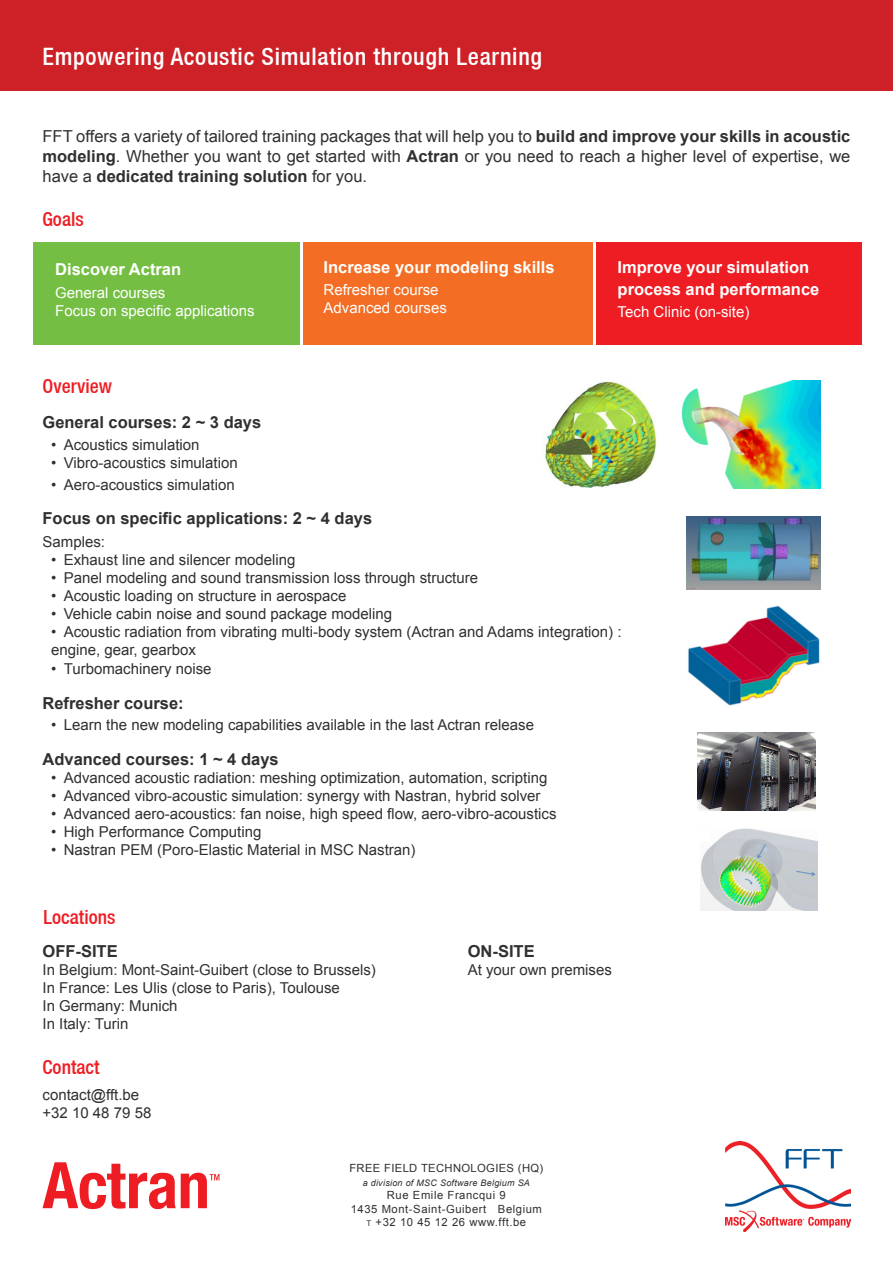
<style>
.page{position:relative;width:893px;height:1263px;background:#fff}
.page>*{position:absolute;margin:0;border:0;box-sizing:border-box;transform-origin:0 0}
.t1{font:500 condensed 24px "Helvetica Neue LT";letter-spacing:.03em;color:#fff}
.t2{font:500 condensed 19.5px "Helvetica Neue LT";color:#ee1d23}
.t3{font:16.5px/19.8px "Arial";color:#312f30;text-align:justify}
.t4{font:700 16.5px "Arial";color:#312f30}
.t5{font:700 16.5px/21.6px "Arial";color:#fff}
.t6{font:15px/18px "Arial";color:#312f30}
.t7{font:15px/18px "Arial";color:#fff}
.t8{font:11.25px/13.5px "Arial";letter-spacing:.05em;color:#312f30;text-align:center}
.t9{font:11.25px "Arial";letter-spacing:.03em;color:#312f30}
.t10{font:italic 9px "Arial";letter-spacing:.03em;color:#312f30}
.s1{font-weight:700}
.s2{font-size:7.8px}
</style>
<div class="page">
<div style="left:33px;top:242px;width:266px;height:102px;background:#74bf43"></div>
<div style="left:303px;top:242px;width:289px;height:102px;background:#f36e24"></div>
<div style="left:596px;top:242px;width:265px;height:102px;background:#ee1d23"></div>
<svg style="left:43px;top:1162px;width:176px;height:47px"></svg>
<img style="left:545px;top:381px;width:112px;height:106px">
<img style="left:681px;top:381px;width:139px;height:107px">
<img style="left:686px;top:517px;width:134px;height:72px">
<img style="left:688px;top:605px;width:132px;height:101px">
<img style="left:697px;top:733px;width:118px;height:77px">
<img style="left:700px;top:828px;width:117px;height:82px">
<div style="left:0;top:0;width:893px;height:91px;background:#cd2027"></div>
<img style="left:726px;top:1141px;width:124px;height:90px">
<h1 class="t1" style="left:43px;top:43px;width:501px">Empowering Acoustic Simulation through Learning</h1>
<p class="t3" style="left:43px;top:127px;width:809px">FFT offers a variety of tailored training packages that will help you to <span class="s1">build and improve your skills in acoustic modeling</span>. Whether you want to get started with <span class="s1">Actran</span> or you need to reach a higher level of expertise, we have a <span class="s1">dedicated training solution</span> for you.</p>
<h2 class="t2" style="left:43px;top:207px;width:43px">Goals</h2>
<p class="t5" style="left:55px;top:259px;width:127px">Discover Actran</p>
<p class="t7" style="left:55px;top:283px;width:201px">General courses<br>Focus on specific applications</p>
<h2 class="t2" style="left:43px;top:375px;width:71px">Overview</h2>
<p class="t5" style="left:324px;top:257px;width:233px">Increase your modeling skills</p>
<p class="t7" style="left:324px;top:281px;width:125px">Refresher course<br>Advanced courses</p>
<p class="t5" style="left:618px;top:257px;width:203px">Improve your simulation process and performance</p>
<p class="t7" style="left:618px;top:303px;width:133px">Tech Clinic (on-site)</p>
<p class="t4" style="left:43px;top:411px;width:220px">General courses: 2 ~ 3 days</p>
<p class="t6" style="left:51px;top:436px;width:150px">• Acoustics simulation</p>
<p class="t6" style="left:51px;top:454px;width:188px">• Vibro-acoustics simulation</p>
<p class="t6" style="left:51px;top:476px;width:185px">• Aero-acoustics simulation</p>
<p class="t4" style="left:43px;top:507px;width:331px">Focus on specific applications: 2 ~ 4 days</p>
<p class="t6" style="left:43px;top:532px;width:64px">Samples:</p>
<p class="t6" style="left:51px;top:550px;width:246px">• Exhaust line and silencer modeling</p>
<p class="t6" style="left:51px;top:568px;width:429px">• Panel modeling and sound transmission loss through structure</p>
<p class="t6" style="left:51px;top:586px;width:297px">• Acoustic loading on structure in aerospace</p>
<p class="t6" style="left:51px;top:604px;width:343px">• Vehicle cabin noise and sound package modeling</p>
<p class="t6" style="left:51px;top:622px;width:572px">• Acoustic radiation from vibrating multi-body system (Actran and Adams integration) : engine, gear, gearbox</p>
<p class="t6" style="left:51px;top:660px;width:162px">• Turbomachinery noise</p>
<p class="t4" style="left:43px;top:692px;width:143px">Refresher course:</p>
<p class="t6" style="left:51px;top:716px;width:485px">• Learn the new modeling capabilities available in the last Actran release</p>
<p class="t4" style="left:43px;top:748px;width:238px">Advanced courses: 1 ~ 4 days</p>
<p class="t6" style="left:51px;top:768px;width:498px">• Advanced acoustic radiation: meshing optimization, automation, scripting</p>
<p class="t6" style="left:51px;top:786px;width:491px">• Advanced vibro-acoustic simulation: synergy with Nastran, hybrid solver</p>
<p class="t6" style="left:51px;top:804px;width:507px">• Advanced aero-acoustics: fan noise, high speed flow, aero-vibro-acoustics</p>
<p class="t6" style="left:51px;top:822px;width:212px">• High Performance Computing</p>
<p class="t6" style="left:51px;top:840px;width:366px">• Nastran PEM (Poro-Elastic Material in MSC Nastran)</p>
<h2 class="t2" style="left:44px;top:906px;width:73px">Locations</h2>
<p class="t4" style="left:43px;top:940px;width:77px">OFF-SITE</p>
<p class="t6" style="left:43px;top:961px;width:335px">In Belgium: Mont-Saint-Guibert (close to Brussels)<br>In France: Les Ulis (close to Paris), Toulouse<br>In Germany: Munich<br>In Italy: Turin</p>
<h2 class="t2" style="left:43px;top:1055px;width:59px">Contact</h2>
<p class="t6" style="left:43px;top:1086px;width:110px">contact@fft.be +32 10 48 79 58</p>
<p class="t4" style="left:468px;top:940px;width:68px">ON-SITE</p>
<p class="t6" style="left:468px;top:961px;width:146px">At your own premises</p>
<p class="t9" style="left:349px;top:1161px;width:195px">FREE FIELD TECHNOLOGIES (HQ)</p>
<p class="t10" style="left:363px;top:1177px;width:169px">a division of MSC Software Belgium SA</p>
<p class="t8" style="left:351px;top:1189px;width:193px">Rue Emile Francqui 9<br>1435 Mont-Saint-Guibert Belgium <span class="s2">t</span> +32 10 45 12 26 www.fft.be</p>
</div>
